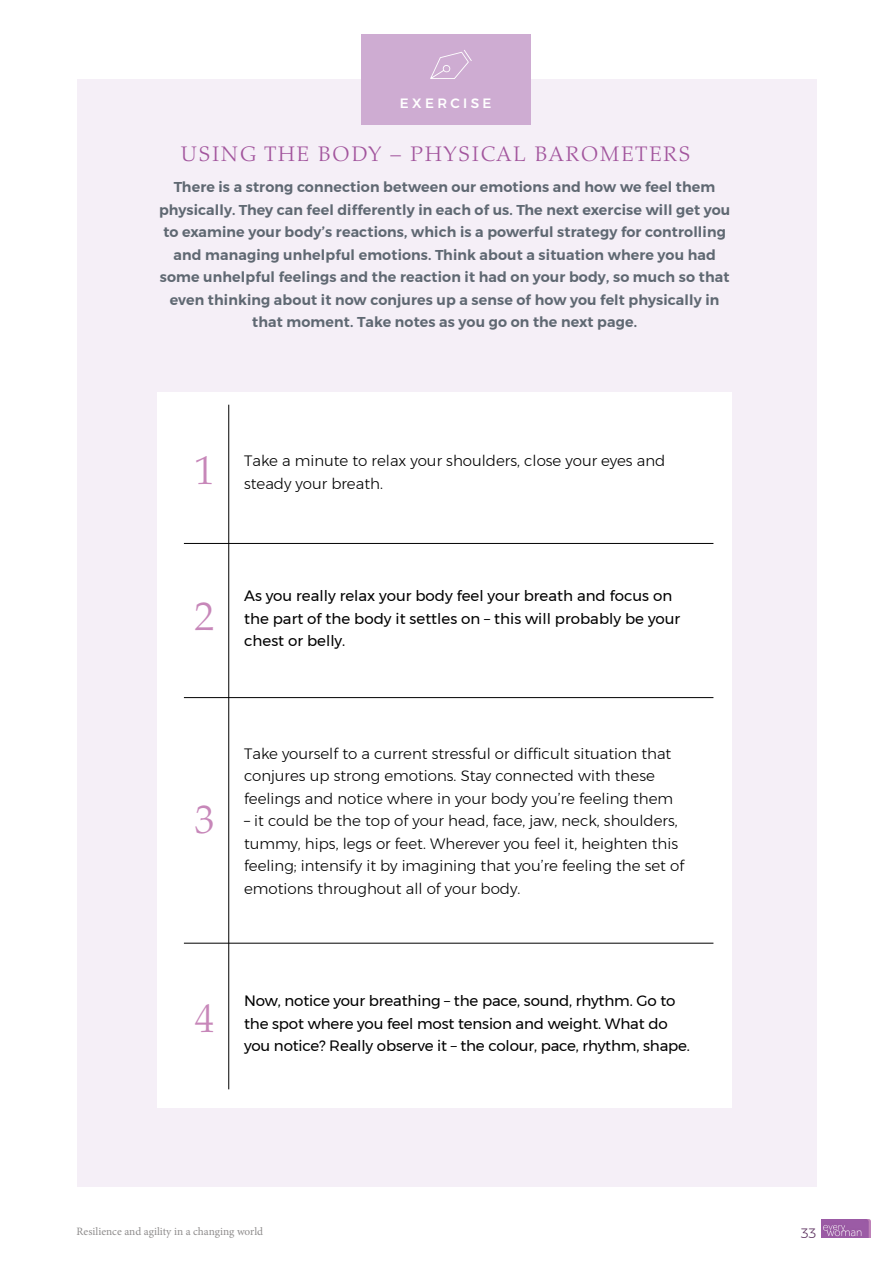
<style>
.page{position:relative;width:893px;height:1263px;background:#fff}
.page>*{position:absolute;margin:0;border:0;box-sizing:border-box;transform-origin:0 0}
.t1{font:300 40.5px "Palatino LT Pro";color:#c787b9}
.t2{font:300 21px "Palatino LT Pro";letter-spacing:.1em;color:#a2559d}
.t3{font:300 15px/22.5px "Montserrat";color:#000}
.t4{font:15px/22.5px "Montserrat";letter-spacing:-.01em;color:#000}
.t5{font:600 14.25px/22.5px "Montserrat";letter-spacing:.01em;color:#5f6872;text-align:center}
.t6{font:500 13.5px "Montserrat";letter-spacing:.25em;color:#fff}
.t7{font:300 13.5px "Montserrat";color:#582c5b}
.t8{font:11.25px "Minion Pro";color:#8f8d8d}
</style>
<div class="page">
<div style="left:77px;top:79px;width:739px;height:1107px;background:#f5eff7"></div>
<img style="left:821px;top:1220px;width:50px;height:18px">
<div style="left:157px;top:392px;width:575px;height:716px;background:#fff"></div>
<div style="left:361px;top:34px;width:169px;height:90px;background:#ceacd2"></div>
<svg style="left:430px;top:50px;width:42px;height:29px"></svg>
<hr style="left:184px;top:543px;width:529px;height:1px;background:#000">
<hr style="left:184px;top:697px;width:529px;height:1px;background:#000">
<hr style="left:184px;top:943px;width:529px;height:1px;background:#000">
<hr style="left:228px;top:405px;width:1px;height:684px;background:#000">
<p class="t6" style="left:400px;top:93px;width:93px">EXERCISE</p>
<h2 class="t2" style="left:181px;top:141px;width:511px">USING THE BODY – PHYSICAL BAROMETERS</h2>
<p class="t5" style="left:159px;top:176px;width:573px">There is a strong connection between our emotions and how we feel them physically. They can feel differently in each of us. The next exercise will get you to examine your body’s reactions, which is a powerful strategy for controlling and managing unhelpful emotions. Think about a situation where you had some unhelpful feelings and the reaction it had on your body, so much so that even thinking about it now conjures up a sense of how you felt physically in that moment. Take notes as you go on the next page.</p>
<h1 class="t1" style="left:194px;top:445px;width:22px">1</h1>
<p class="t3" style="left:244px;top:449px;width:423px">Take a minute to relax your shoulders, close your eyes and steady your breath.</p>
<h1 class="t1" style="left:194px;top:592px;width:22px">2</h1>
<p class="t4" style="left:244px;top:584px;width:438px">As you really relax your body feel your breath and focus on the part of the body it settles on – this will probably be your chest or belly.</p>
<h1 class="t1" style="left:194px;top:795px;width:22px">3</h1>
<p class="t3" style="left:244px;top:742px;width:431px">Take yourself to a current stressful or difficult situation that conjures up strong emotions. Stay connected with these feelings and notice where in your body you’re feeling them</p>
<p class="t3" style="left:244px;top:809px;width:442px">– it could be the top of your head, face, jaw, neck, shoulders, tummy, hips, legs or feet. Wherever you feel it, heighten this feeling; intensify it by imagining that you’re feeling the set of emotions throughout all of your body.</p>
<h1 class="t1" style="left:194px;top:994px;width:22px">4</h1>
<p class="t4" style="left:244px;top:989px;width:447px">Now, notice your breathing – the pace, sound, rhythm. Go to the spot where you feel most tension and weight. What do you notice? Really observe it – the colour, pace, rhythm, shape.</p>
<p class="t8" style="left:77px;top:1224px;width:188px">Resilience and agility in a changing world</p>
<p class="t7" style="left:801px;top:1223px;width:17px">33</p>
</div>
